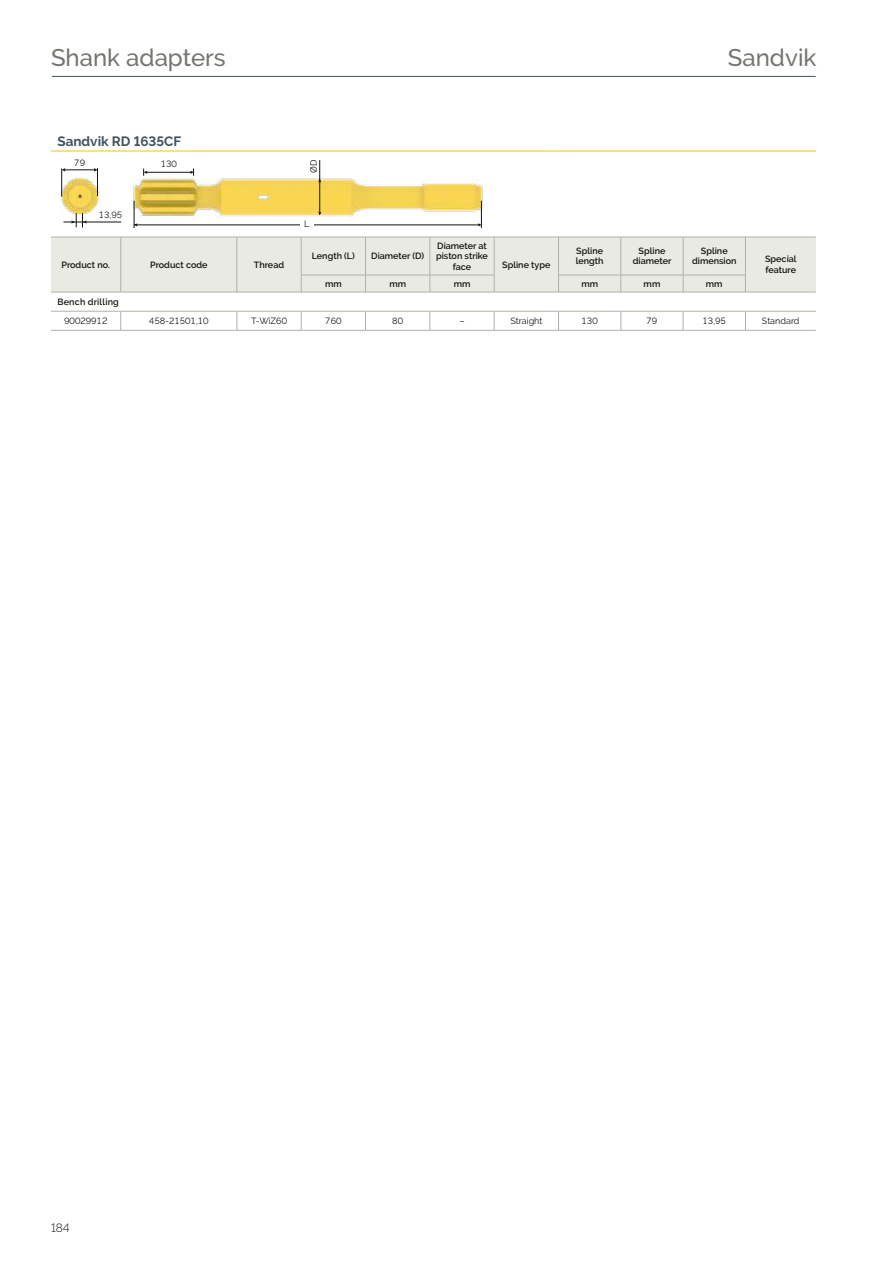
<style>
.page{position:relative;width:893px;height:1263px;background:#fff}
.page>*{position:absolute;margin:0;border:0;box-sizing:border-box;transform-origin:0 0}
.t1{font:500 24px "Raleway";color:#76746f}
.t2{font:700 13.5px "Raleway";color:#405262}
.t3{font:300 12px "Raleway";color:#12120d}
.t4{font:600 9px/10.5px "Raleway";color:#12120d;text-align:center}
.t5{font:9px "Ralewaytabnumbers";color:#12120d}
.t6{font:600 9px "Raleway";letter-spacing:.025em;color:#12120d}
</style>
<div class="page">
<hr style="left:52px;top:76px;width:764px;height:1px;background:#405262">
<hr style="left:51px;top:311px;width:70px;height:1px;background:#b1b0a7">
<hr style="left:121px;top:311px;width:116px;height:1px;background:#b1b0a7">
<svg style="left:121px;top:311px;width:1px;height:19px"></svg>
<hr style="left:237px;top:311px;width:64px;height:1px;background:#b1b0a7">
<svg style="left:237px;top:311px;width:1px;height:19px"></svg>
<hr style="left:301px;top:311px;width:65px;height:1px;background:#b1b0a7">
<svg style="left:301px;top:311px;width:1px;height:19px"></svg>
<hr style="left:366px;top:311px;width:64px;height:1px;background:#b1b0a7">
<svg style="left:365px;top:311px;width:1px;height:19px"></svg>
<hr style="left:430px;top:311px;width:64px;height:1px;background:#b1b0a7">
<svg style="left:430px;top:311px;width:1px;height:19px"></svg>
<hr style="left:494px;top:311px;width:64px;height:1px;background:#b1b0a7">
<hr style="left:558px;top:311px;width:63px;height:1px;background:#b1b0a7">
<hr style="left:621px;top:311px;width:62px;height:1px;background:#b1b0a7">
<hr style="left:683px;top:311px;width:62px;height:1px;background:#b1b0a7">
<svg style="left:683px;top:311px;width:1px;height:19px"></svg>
<hr style="left:745px;top:311px;width:71px;height:1px;background:#b1b0a7">
<hr style="left:430px;top:330px;width:64px;height:1px;background:#b1b0a7">
<svg style="left:494px;top:311px;width:1px;height:19px"></svg>
<svg style="left:558px;top:311px;width:1px;height:19px"></svg>
<svg style="left:621px;top:311px;width:1px;height:19px"></svg>
<svg style="left:745px;top:311px;width:1px;height:19px"></svg>
<hr style="left:301px;top:292px;width:65px;height:1px;background:#b1b0a7">
<hr style="left:558px;top:292px;width:63px;height:1px;background:#b1b0a7">
<hr style="left:621px;top:292px;width:62px;height:1px;background:#b1b0a7">
<hr style="left:51px;top:292px;width:70px;height:1px;background:#b1b0a7">
<hr style="left:121px;top:292px;width:116px;height:1px;background:#b1b0a7">
<hr style="left:366px;top:292px;width:64px;height:1px;background:#b1b0a7">
<hr style="left:430px;top:292px;width:64px;height:1px;background:#b1b0a7">
<hr style="left:683px;top:292px;width:62px;height:1px;background:#b1b0a7">
<hr style="left:237px;top:292px;width:64px;height:1px;background:#b1b0a7">
<hr style="left:494px;top:292px;width:64px;height:1px;background:#b1b0a7">
<hr style="left:51px;top:150px;width:70px;height:2px;background:#ffc62a">
<hr style="left:121px;top:150px;width:116px;height:2px;background:#ffc62a">
<hr style="left:237px;top:150px;width:64px;height:2px;background:#ffc62a">
<hr style="left:301px;top:150px;width:65px;height:2px;background:#ffc62a">
<hr style="left:366px;top:150px;width:64px;height:2px;background:#ffc62a">
<hr style="left:430px;top:150px;width:64px;height:2px;background:#ffc62a">
<hr style="left:494px;top:150px;width:64px;height:2px;background:#ffc62a">
<hr style="left:558px;top:150px;width:63px;height:2px;background:#ffc62a">
<hr style="left:621px;top:150px;width:62px;height:2px;background:#ffc62a">
<hr style="left:683px;top:150px;width:62px;height:2px;background:#ffc62a">
<hr style="left:745px;top:150px;width:71px;height:2px;background:#ffc62a">
<hr style="left:51px;top:330px;width:70px;height:1px;background:#b1b0a7">
<hr style="left:121px;top:330px;width:116px;height:1px;background:#b1b0a7">
<hr style="left:237px;top:330px;width:64px;height:1px;background:#b1b0a7">
<hr style="left:301px;top:330px;width:65px;height:1px;background:#b1b0a7">
<hr style="left:366px;top:330px;width:64px;height:1px;background:#b1b0a7">
<hr style="left:494px;top:330px;width:64px;height:1px;background:#b1b0a7">
<hr style="left:558px;top:330px;width:63px;height:1px;background:#b1b0a7">
<hr style="left:621px;top:330px;width:62px;height:1px;background:#b1b0a7">
<hr style="left:683px;top:330px;width:62px;height:1px;background:#b1b0a7">
<hr style="left:745px;top:330px;width:71px;height:1px;background:#b1b0a7">
<svg style="left:51px;top:237px;width:765px;height:55px;background:#e7e7e1"></svg>
<hr style="left:745px;top:292px;width:71px;height:1px;background:#b1b0a7">
<img style="left:132px;top:174px;width:351px;height:49px">
<img style="left:61px;top:168px;width:44px;height:54px">
<hr style="left:134px;top:225px;width:346px;height:1px;background:#12120d">
<hr style="left:63px;top:222px;width:58px;height:1px;background:#12120d">
<svg style="left:94px;top:168px;width:4px;height:28px"></svg>
<hr style="left:65px;top:170px;width:31px;height:1px;background:#12120d">
<svg style="left:71px;top:213px;width:16px;height:14px"></svg>
<svg style="left:134px;top:201px;width:4px;height:27px"></svg>
<svg style="left:190px;top:169px;width:4px;height:7px"></svg>
<hr style="left:145px;top:172px;width:47px;height:1px;background:#12120d">
<svg style="left:61px;top:168px;width:4px;height:29px"></svg>
<svg style="left:143px;top:169px;width:4px;height:7px"></svg>
<svg style="left:478px;top:201px;width:4px;height:27px"></svg>
<hr style="left:319px;top:160px;width:1px;height:54px;background:#12120d">
<div style="left:300px;top:220px;width:14px;height:7px;background:#fff"></div>
<h1 class="t1" style="left:51px;top:43px;width:176px">Shank adapters</h1>
<h1 class="t1" style="left:728px;top:43px;width:90px">Sandvik</h1>
<h2 class="t2" style="left:57px;top:133px;width:125px">Sandvik RD 1635CF</h2>
<p class="t5" style="left:74px;top:157px;width:12px">79</p>
<p class="t5" style="left:161px;top:158px;width:18px">130</p>
<p class="t5" style="left:308px;top:173px;width:15px;rotate:-90deg">ØD</p>
<p class="t5" style="left:99px;top:209px;width:25px">13,95</p>
<p class="t4" style="left:61px;top:259px;width:50px">Product no.</p>
<p class="t4" style="left:150px;top:259px;width:59px">Product code</p>
<p class="t4" style="left:254px;top:259px;width:32px">Thread</p>
<p class="t5" style="left:304px;top:218px;width:7px">L</p>
<p class="t4" style="left:312px;top:251px;width:44px">Length (L)</p>
<p class="t4" style="left:371px;top:251px;width:54px">Diameter (D)</p>
<p class="t4" style="left:436px;top:240px;width:53px">Diameter at piston strike face</p>
<p class="t4" style="left:502px;top:259px;width:50px">Spline type</p>
<p class="t4" style="left:576px;top:246px;width:29px;text-align:left">Spline length</p>
<p class="t4" style="left:633px;top:246px;width:40px">Spline diameter</p>
<p class="t4" style="left:692px;top:246px;width:46px">Spline dimension</p>
<p class="t4" style="left:765px;top:254px;width:33px;text-align:left">Special feature</p>
<p class="t4" style="left:325px;top:278px;width:18px">mm</p>
<p class="t4" style="left:389px;top:278px;width:18px">mm</p>
<p class="t4" style="left:454px;top:278px;width:18px">mm</p>
<p class="t4" style="left:581px;top:278px;width:18px">mm</p>
<p class="t4" style="left:644px;top:278px;width:18px">mm</p>
<p class="t4" style="left:706px;top:278px;width:18px">mm</p>
<p class="t6" style="left:57px;top:296px;width:63px">Bench drilling</p>
<p class="t5" style="left:64px;top:316px;width:45px">90029912</p>
<p class="t5" style="left:149px;top:316px;width:61px">458-21501,10</p>
<p class="t5" style="left:251px;top:316px;width:38px">T-WiZ60</p>
<p class="t5" style="left:325px;top:316px;width:18px">760</p>
<p class="t5" style="left:392px;top:316px;width:12px">80</p>
<p class="t5" style="left:459px;top:316px;width:7px">–</p>
<p class="t5" style="left:510px;top:316px;width:34px">Straight</p>
<p class="t5" style="left:582px;top:316px;width:18px">130</p>
<p class="t5" style="left:647px;top:316px;width:12px">79</p>
<p class="t5" style="left:703px;top:316px;width:25px">13,95</p>
<p class="t5" style="left:762px;top:316px;width:39px">Standard</p>
<h3 class="t3" style="left:51px;top:1221px;width:20px">184</h3>
</div>
